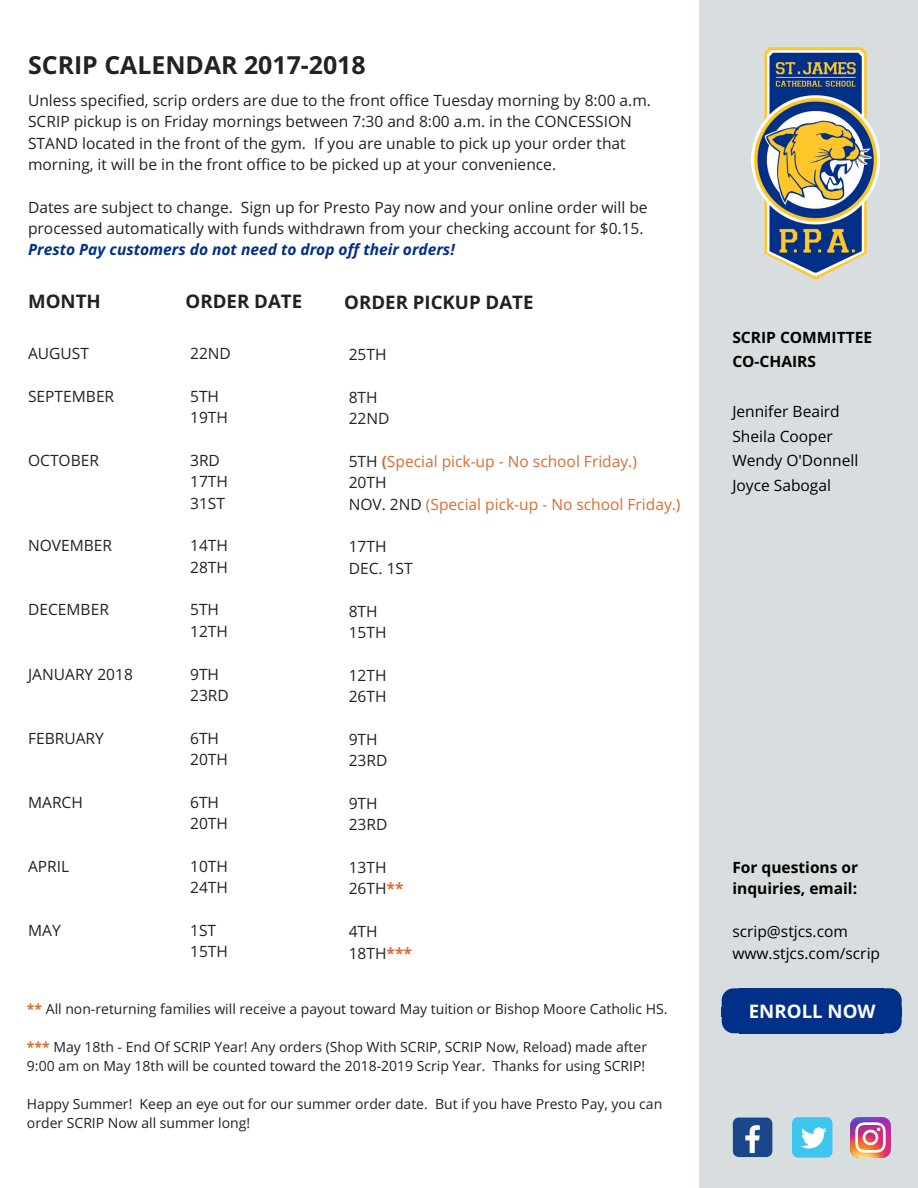
<style>
.page{position:relative;width:918px;height:1188px;background:#fff}
.page>*{position:absolute;margin:0;border:0;box-sizing:border-box;transform-origin:0 0}
.t1{font:700 24.9px "Open Sans";color:#222}
.t2{font:700 18.75px "Open Sans";color:#222}
.t3{font:700 18.75px "Open Sans";color:#fff}
.t4{font:15.6px/21.3px "Open Sans";color:#222}
.t5{font:15.6px/24.8px "Open Sans";color:#000}
.t6{font:15.6px/21.3px "Open Sans";color:#dc6b2f}
.t7{font:700 15.6px/24.8px "Open Sans";color:#000}
.t8{font:italic 700 15.6px "Open Sans";color:#003087}
.t9{font:13.95px/19.2px "Open Sans";color:#222}
.s1{color:#222}
.s2{font-weight:700}
.s3{font-weight:700;color:#dc6b2f}
</style>
<div class="page">
<div style="left:700px;top:0;width:218px;height:1188px;background:#d8dde0"></div>
<img style="left:751px;top:47px;width:129px;height:232px">
<svg style="left:884px;top:988px;width:18px;height:19px"></svg>
<div style="left:883px;top:1007px;width:19px;height:10px;background:#003087"></div>
<div style="left:739px;top:1007px;width:145px;height:10px;background:#003087"></div>
<div style="left:739px;top:988px;width:145px;height:20px;background:#003087"></div>
<svg style="left:722px;top:988px;width:17px;height:19px"></svg>
<div style="left:722px;top:1007px;width:18px;height:10px;background:#003087"></div>
<div style="left:739px;top:1016px;width:145px;height:17px;background:#003087"></div>
<svg style="left:722px;top:1017px;width:17px;height:16px"></svg>
<svg style="left:884px;top:1017px;width:18px;height:16px"></svg>
<div style="left:733px;top:1118px;width:39px;height:39px;background:#1a4789;border-radius:6px"></div>
<svg style="left:745px;top:1125px;width:15px;height:28px"></svg>
<div style="left:792px;top:1117px;width:40px;height:41px;background:#3fc6ee;border-radius:6px"></div>
<svg style="left:801px;top:1127px;width:26px;height:21px"></svg>
<img style="left:850px;top:1117px;width:41px;height:41px">
<h1 class="t1" style="left:28px;top:48px;width:339px">SCRIP CALENDAR 2017-2018</h1>
<p class="t4" style="left:28px;top:89px;width:624px">Unless specified, scrip orders are due to the front office Tuesday morning by 8:00 a.m.<br>SCRIP pickup is on Friday mornings between 7:30 and 8:00 a.m. in the CONCESSION STAND located in the front of the gym. If you are unable to pick up your order that morning, it will be in the front office to be picked up at your convenience.</p>
<p class="t4" style="left:28px;top:196px;width:621px">Dates are subject to change. Sign up for Presto Pay now and your online order will be processed automatically with funds withdrawn from your checking account for $0.15.</p>
<p class="t8" style="left:28px;top:239px;width:428px">Presto Pay customers do not need to drop off their orders!</p>
<p class="t2" style="left:28px;top:288px;width:74px">MONTH</p>
<p class="t2" style="left:186px;top:288px;width:118px">ORDER DATE</p>
<p class="t2" style="left:344px;top:289px;width:191px">ORDER PICKUP DATE</p>
<p class="t4" style="left:28px;top:342px;width:62px">AUGUST</p>
<p class="t4" style="left:28px;top:385px;width:88px">SEPTEMBER</p>
<p class="t4" style="left:190px;top:342px;width:42px">22ND</p>
<p class="t4" style="left:190px;top:385px;width:39px">5TH<br>19TH</p>
<p class="t4" style="left:190px;top:449px;width:39px">3RD<br>17TH<br>31ST</p>
<p class="t4" style="left:190px;top:535px;width:39px">14TH<br>28TH</p>
<p class="t4" style="left:190px;top:599px;width:39px">5TH<br>12TH</p>
<p class="t4" style="left:190px;top:663px;width:40px">9TH<br>23RD</p>
<p class="t4" style="left:190px;top:727px;width:39px">6TH<br>20TH</p>
<p class="t4" style="left:190px;top:791px;width:39px">6TH<br>20TH</p>
<p class="t4" style="left:190px;top:855px;width:39px">10TH<br>24TH</p>
<p class="t4" style="left:190px;top:919px;width:39px">1ST<br>15TH</p>
<p class="t4" style="left:349px;top:343px;width:39px">25TH</p>
<p class="t4" style="left:349px;top:386px;width:42px">8TH<br>22ND</p>
<p class="t6" style="left:349px;top:450px;width:333px"><span class="s1">5TH</span> <span class="s2">(</span>Special pick-up - No school Friday.)<br><span class="s1">20TH<br>NOV. 2ND</span> (Special pick-up - No school Friday.)</p>
<p class="t4" style="left:349px;top:536px;width:65px">17TH<br>DEC. 1ST</p>
<p class="t4" style="left:349px;top:600px;width:39px">8TH<br>15TH</p>
<p class="t4" style="left:349px;top:664px;width:39px">12TH<br>26TH</p>
<p class="t4" style="left:349px;top:728px;width:40px">9TH<br>23RD</p>
<p class="t4" style="left:349px;top:792px;width:40px">9TH<br>23RD</p>
<p class="t4" style="left:349px;top:856px;width:56px">13TH<br>26TH<span class="s3">**</span></p>
<p class="t4" style="left:349px;top:920px;width:65px">4TH<br>18TH<span class="s3">***</span></p>
<p class="t4" style="left:28px;top:449px;width:72px">OCTOBER</p>
<p class="t4" style="left:28px;top:535px;width:86px">NOVEMBER</p>
<p class="t4" style="left:28px;top:599px;width:82px">DECEMBER</p>
<p class="t4" style="left:28px;top:663px;width:106px">JANUARY 2018</p>
<p class="t4" style="left:28px;top:727px;width:77px">FEBRUARY</p>
<p class="t4" style="left:28px;top:791px;width:56px">MARCH</p>
<p class="t4" style="left:28px;top:855px;width:43px">APRIL</p>
<p class="t4" style="left:28px;top:919px;width:34px">MAY</p>
<p class="t9" style="left:27px;top:999px;width:642px"><span class="s3">**</span> All non-returning families will receive a payout toward May tuition or Bishop Moore Catholic HS.</p>
<p class="t9" style="left:27px;top:1037px;width:622px"><span class="s3">***</span> May 18th - End Of SCRIP Year! Any orders (Shop With SCRIP, SCRIP Now, Reload) made after<br>9:00 am on May 18th will be counted toward the 2018-2019 Scrip Year. Thanks for using SCRIP!</p>
<p class="t9" style="left:27px;top:1094px;width:637px">Happy Summer! Keep an eye out for our summer order date. But if you have Presto Pay, you can order SCRIP Now all summer long!</p>
<p class="t7" style="left:732px;top:324px;width:141px">SCRIP COMMITTEE<br>CO-CHAIRS</p>
<p class="t5" style="left:732px;top:399px;width:127px">Jennifer Beaird<br>Sheila Cooper<br>Wendy O'Donnell<br>Joyce Sabogal</p>
<p class="t7" style="left:732px;top:856px;width:127px;line-height:21.3px">For questions or inquiries, email:</p>
<p class="t5" style="left:732px;top:920px;width:149px;line-height:21.3px">scrip@stjcs.com www.stjcs.com/scrip</p>
<p class="t3" style="left:749px;top:998px;width:128px">ENROLL NOW</p>
</div>
